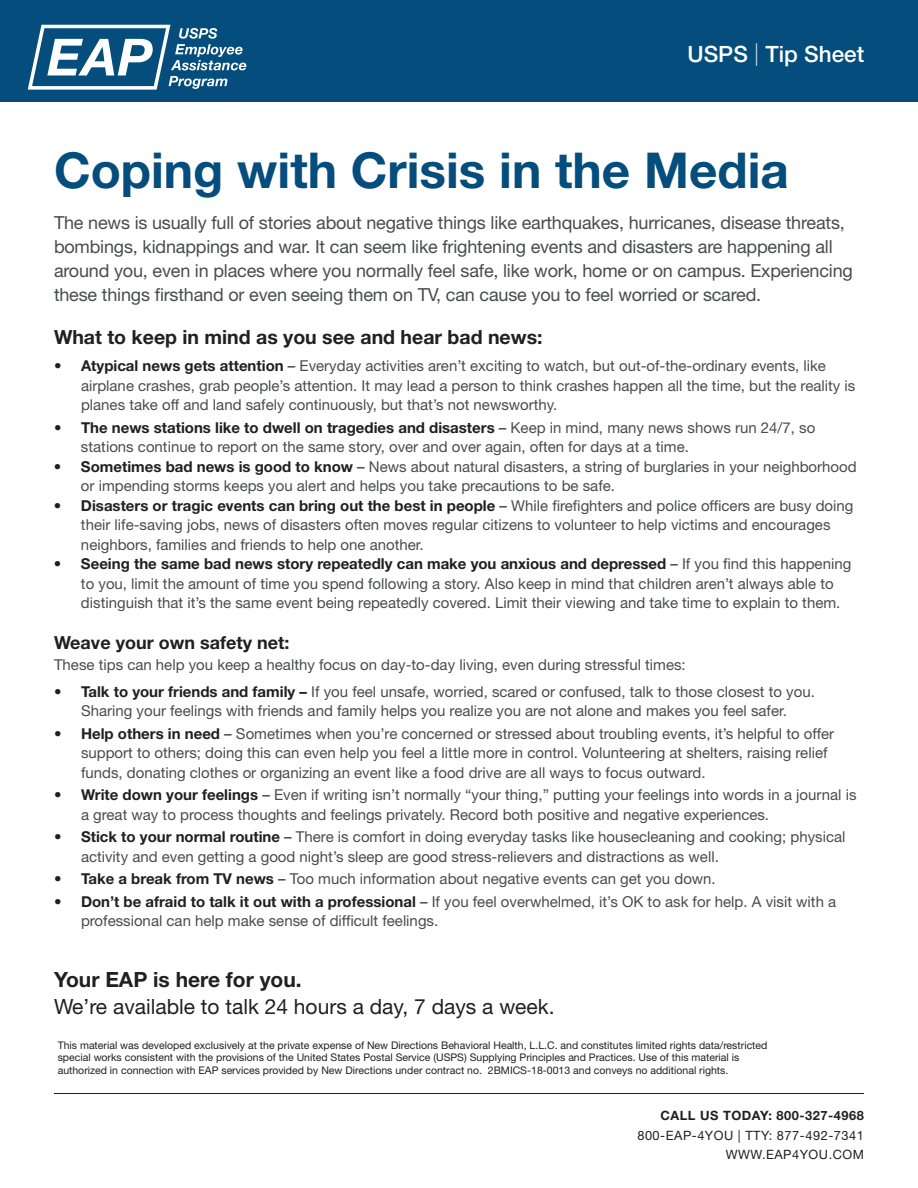
<style>
.page{position:relative;width:918px;height:1188px;background:#fff}
.page>*{position:absolute;margin:0;border:0;box-sizing:border-box;transform-origin:0 0}
.t1{font:700 49.5px "Helvetica Neue LT Std";color:#044d7c}
.t2{font:500 22.5px "Helvetica Neue LT Std";color:#fff}
.t3{font:21px "Helvetica Neue LT Std";color:#231f20}
.t4{font:700 21px "Helvetica Neue LT Std";color:#231f20}
.t5{font:700 19.5px "Helvetica Neue LT Std";color:#231f20}
.t6{font:18px/24px "Helvetica Neue LT Std";letter-spacing:-.01em;color:#4a4b4b}
.t7{font:700 18px "Helvetica Neue LT Std";color:#231f20}
.t8{font:15px/19.5px "Helvetica Neue LT Std";color:#4a4b4b}
.t9{font:12.9px/19px "Helvetica Neue LT Std";letter-spacing:.04em;color:#231f20;text-align:right}
.t10{font:700 12.9px "Helvetica Neue LT Std";letter-spacing:.04em;color:#231f20}
.t11{font:10.5px/12.6px "Helvetica Neue LT Std";color:#231f20}
.s1{font-weight:100}
.s2{font-weight:700;color:#231f20}
.s3{color:#231f20}
</style>
<div class="page">
<hr style="left:54px;top:1093px;width:810px;height:1px;background:#231f20">
<div style="left:0;top:0;width:918px;height:101px;background:#044d7c"></div>
<svg style="left:28px;top:25px;width:218px;height:65px"></svg>
<h2 class="t2" style="left:688px;top:41px;width:178px">USPS <span class="s1">|</span> Tip Sheet</h2>
<h1 class="t1" style="left:54px;top:140px;width:736px">Coping with Crisis in the Media</h1>
<p class="t6" style="left:54px;top:210px;width:800px">The news is usually full of stories about negative things like earthquakes, hurricanes, disease threats, bombings, kidnappings and war. It can seem like frightening events and disasters are happening all around you, even in places where you normally feel safe, like work, home or on campus. Experiencing these things firsthand or even seeing them on TV, can cause you to feel worried or scared.</p>
<h3 class="t5" style="left:54px;top:325px;width:490px">What to keep in mind as you see and hear bad news:</h3>
<p class="t8" style="left:81px;top:356px;width:776px;text-indent:-27px"><span class="s2">• Atypical news gets attention</span> <span class="s3">–</span> Everyday activities aren’t exciting to watch, but out-of-the-ordinary events, like airplane crashes, grab people’s attention. It may lead a person to think crashes happen all the time, but the reality is planes take off and land safely continuously, but that’s not newsworthy.</p>
<p class="t8" style="left:81px;top:417px;width:736px;text-indent:-27px"><span class="s2">• The news stations like to dwell on tragedies and disasters</span> <span class="s3">–</span> Keep in mind, many news shows run 24/7, so stations continue to report on the same story, over and over again, often for days at a time.</p>
<p class="t8" style="left:81px;top:456px;width:777px;text-indent:-27px"><span class="s2">• Sometimes bad news is good to know</span> <span class="s3">–</span> News about natural disasters, a string of burglaries in your neighborhood or impending storms keeps you alert and helps you take precautions to be safe.</p>
<p class="t8" style="left:81px;top:495px;width:774px;text-indent:-27px"><span class="s2">• Disasters or tragic events can bring out the best in people</span> <span class="s3">–</span> While firefighters and police officers are busy doing their life-saving jobs, news of disasters often moves regular citizens to volunteer to help victims and encourages neighbors, families and friends to help one another.</p>
<p class="t8" style="left:81px;top:554px;width:772px;text-indent:-27px"><span class="s2">• Seeing the same bad news story repeatedly can make you anxious and depressed</span> <span class="s3">–</span> If you find this happening to you, limit the amount of time you spend following a story. Also keep in mind that children aren’t always able to distinguish that it’s the same event being repeatedly covered. Limit their viewing and take time to explain to them.</p>
<p class="t7" style="left:54px;top:631px;width:237px">Weave your own safety net:</p>
<p class="t8" style="left:54px;top:654px;width:633px">These tips can help you keep a healthy focus on day-to-day living, even during stressful times:</p>
<p class="t8" style="left:54px;top:681px;width:762px;text-align:center"><span class="s2">• Talk to your friends and family –</span> If you feel unsafe, worried, scared or confused, talk to those closest to you.<br>Sharing your feelings with friends and family helps you realize you are not alone and makes you feel safer.</p>
<p class="t8" style="left:81px;top:723px;width:755px;text-indent:-27px"><span class="s2">• Help others in need</span> <span class="s3">–</span> Sometimes when you’re concerned or stressed about troubling events, it’s helpful to offer support to others; doing this can even help you feel a little more in control. Volunteering at shelters, raising relief funds, donating clothes or organizing an event like a food drive are all ways to focus outward.</p>
<p class="t8" style="left:81px;top:785px;width:777px;text-indent:-27px"><span class="s2">• Write down your feelings</span> <span class="s3">–</span> Even if writing isn’t normally “your thing,” putting your feelings into words in a journal is a great way to process thoughts and feelings privately. Record both positive and negative experiences.</p>
<p class="t8" style="left:81px;top:827px;width:766px;text-indent:-27px"><span class="s2">• Stick to your normal routine</span> <span class="s3">–</span> There is comfort in doing everyday tasks like housecleaning and cooking; physical activity and even getting a good night’s sleep are good stress-relievers and distractions as well.</p>
<p class="t8" style="left:54px;top:869px;width:663px"><span class="s2">• Take a break from TV news</span> <span class="s3">–</span> Too much information about negative events can get you down.</p>
<p class="t8" style="left:81px;top:891px;width:757px;text-indent:-27px"><span class="s2">• Don’t be afraid to talk it out with a professional</span> <span class="s3">–</span> If you feel overwhelmed, it’s OK to ask for help. A visit with a professional can help make sense of difficult feelings.</p>
<h3 class="t4" style="left:54px;top:967px;width:249px">Your EAP is here for you.</h3>
<h3 class="t3" style="left:54px;top:994px;width:502px">We’re available to talk 24 hours a day, 7 days a week.</h3>
<p class="t11" style="left:58px;top:1038px;width:711px">This material was developed exclusively at the private expense of New Directions Behavioral Health, L.L.C. and constitutes limited rights data/restricted special works consistent with the provisions of the United States Postal Service (USPS) Supplying Principles and Practices. Use of this material is authorized in connection with EAP services provided by New Directions under contract no. 2BMICS-18-0013 and conveys no additional rights.</p>
<p class="t10" style="left:660px;top:1108px;width:205px">CALL US TODAY: 800-327-4968</p>
<p class="t9" style="left:637px;top:1125px;width:228px">800-EAP-4YOU | TTY: 877-492-7341<br>WWW.EAP4YOU.COM</p>
</div>
